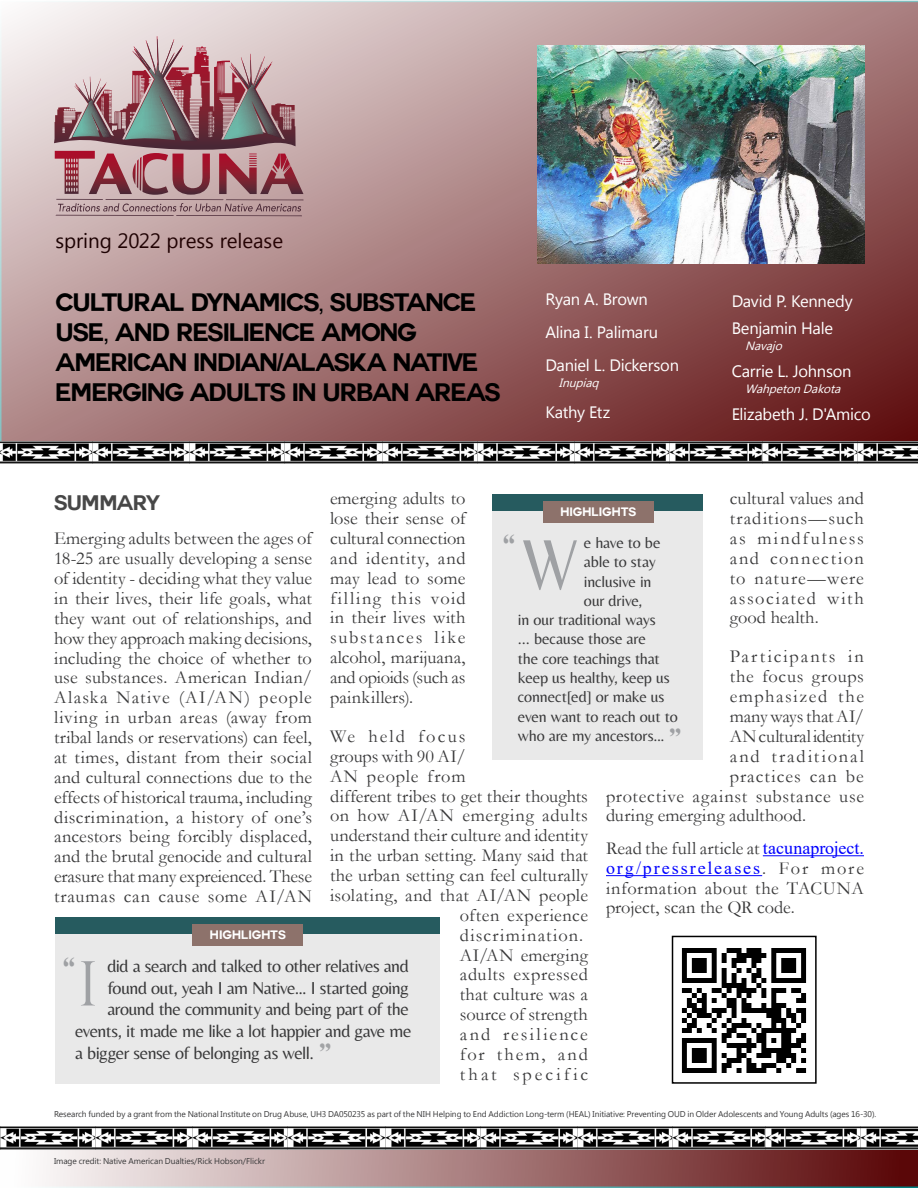
<style>
.page{position:relative;width:918px;height:1188px;background:#fff}
.page>*{position:absolute;margin:0;border:0;box-sizing:border-box;transform-origin:0 0}
.t1{font:73.5px "Belleza";color:#9fa1a4;scale:.88 1}
.t2{font:300 61.5px "Perpetua Titling";color:#9fa1a4}
.t3{font:34.2px "Engravers";color:#9fa1a4;scale:.88 1}
.t4{font:30px "Engravers";color:#9fa1a4}
.t5{font:700 24.75px/30px "Couture";letter-spacing:-.04em;color:#000}
.t6{font:20.7px "Microsoft New Tai Lue";letter-spacing:-.005em;color:#000}
.t7{font:700 20.7px "Couture";letter-spacing:-.04em;color:#474747}
.t8{font:18.3px/20px "Garamond";letter-spacing:.025em;color:#383839;text-align:justify}
.t9{font:18.3px "Garamond";letter-spacing:.005em;color:#383839}
.t10{font:18.3px "Garamond";color:#383839}
.t11{font:18.3px "Garamond";letter-spacing:-.01em;color:#383839}
.t12{font:18.3px "Garamond";letter-spacing:.115em;color:#383839}
.t13{font:18.3px "Garamond";letter-spacing:-.005em;color:#383839}
.t14{font:18.3px "Garamond";letter-spacing:.07em;color:#383839}
.t15{font:18.3px "Garamond";letter-spacing:.105em;color:#383839}
.t16{font:18.3px "Garamond";letter-spacing:.06em;color:#383839}
.t17{font:18.3px "Garamond";letter-spacing:.11em;color:#383839}
.t18{font:18.3px "Garamond";letter-spacing:.085em;color:#383839}
.t19{font:18.3px "Garamond";letter-spacing:.045em;color:#383839}
.t20{font:18.3px "Garamond";letter-spacing:.165em;color:#383839}
.t21{font:18.3px "Garamond";letter-spacing:.1em;color:#383839}
.t22{font:18px "Belleza";letter-spacing:-.03em;color:#383839}
.t23{font:18px "Times New Roman";letter-spacing:.11em;color:#00f}
.t24{font:16.5px/32.7px "Microsoft New Tai Lue";letter-spacing:-.015em;color:#fff}
.t25{font:16.05px "Belleza";letter-spacing:-.01em;color:#383839}
.t26{font:italic 12px "Microsoft New Tai Lue";color:#fff}
.t27{font:700 12px "Couture";letter-spacing:.015em;color:#fff}
.t28{font:8.4px "Microsoft New Tai Lue";letter-spacing:-.005em;color:#383839}
.s1{font-family:"Arial";font-weight:400}
.s2{font-family:"Arial"}
.s3{font-family:"Times New Roman";font-size:18px;color:#00f}
.s4{font-family:"Garamond";font-size:18.3px;color:#383839}
</style>
<div class="page">
<svg style="left:0;top:1px;width:918px;height:440px;background:#a87e7e"></svg>
<hr style="left:763px;top:855px;width:101px;height:1px;background:#00f">
<hr style="left:606px;top:875px;width:156px;height:1px;background:#00f">
<svg style="left:0;top:1149px;width:918px;height:39px;background:#a98485"></svg>
<img style="left:0;top:441px;width:762px;height:23px">
<img style="left:762px;top:441px;width:96px;height:23px">
<img style="left:858px;top:441px;width:60px;height:23px">
<img style="left:0;top:1127px;width:765px;height:22px">
<img style="left:765px;top:1127px;width:96px;height:22px">
<img style="left:861px;top:1127px;width:57px;height:22px">
<svg style="left:122px;top:36px;width:75px;height:105px;background:#a59093"></svg>
<svg style="left:223px;top:60px;width:62px;height:80px;background:#9d888a"></svg>
<svg style="left:72px;top:82px;width:40px;height:56px;background:#9c898b"></svg>
<svg style="left:55px;top:151px;width:248px;height:65px;background:#b28389"></svg>
<div style="left:493px;top:506px;width:210px;height:254px;background:#e9e9e9"></div>
<div style="left:493px;top:495px;width:210px;height:16px;background:#265b5f"></div>
<div style="left:543px;top:501px;width:110px;height:22px;background:#8d726b"></div>
<div style="left:55px;top:928px;width:385px;height:156px;background:#e9e9e9"></div>
<div style="left:55px;top:917px;width:385px;height:17px;background:#265b5f"></div>
<div style="left:193px;top:924px;width:110px;height:22px;background:#8d726b"></div>
<img style="left:537px;top:45px;width:328px;height:219px">
<img style="left:681px;top:948px;width:126px;height:125px">
<div style="left:672px;top:936px;width:145px;height:148px;border:1px solid #000"></div>
<p class="t6" style="left:56px;top:229px;width:229px">spring 2022 press release</p>
<h3 class="t5" style="left:56px;top:287px;width:447px">CULTURAL DYNAMICS<span class="s1">,</span> SUBSTANCE<br>USE<span class="s1">,</span> AND RESILIENCE AMONG<br>AMERICAN INDIAN<span class="s2">/</span>ALASKA NATIVE<br>EMERGING ADULTS IN URBAN AREAS</h3>
<p class="t24" style="left:732px;top:290px;width:123px;line-height:26.5px">David P. Kennedy<br>Benjamin Hale</p>
<p class="t24" style="left:545px;top:285px;width:135px">Ryan A. Brown<br>Alina I. Palimaru<br>Daniel L. Dickerson</p>
<p class="t26" style="left:559px;top:376px;width:46px">Inupiaq</p>
<p class="t24" style="left:545px;top:398px;width:66px">Kathy Etz</p>
<p class="t26" style="left:745px;top:339px;width:42px">Navajo</p>
<p class="t24" style="left:732px;top:356px;width:121px">Carrie L. Johnson</p>
<p class="t26" style="left:745px;top:382px;width:101px">WahpetonDakota</p>
<p class="t24" style="left:732px;top:399px;width:141px">Elizabeth J. D'Amico</p>
<p class="t8" style="left:330px;top:488px;width:137px">emerging adults to lose their sense of cultural connection and identity, and may lead to some filling this void in their lives with substances like alcohol, marijuana, and opioids (such as painkillers).</p>
<p class="t12" style="left:330px;top:724px;width:137px">We held focus</p>
<p class="t10" style="left:330px;top:744px;width:137px">groups with 90 AI/</p>
<p class="t19" style="left:330px;top:764px;width:137px">AN people from</p>
<p class="t10" style="left:330px;top:783px;width:259px">different tribes to get their thoughts</p>
<p class="t8" style="left:330px;top:805px;width:260px">on how AI/AN emerging adults</p>
<p class="t9" style="left:330px;top:823px;width:260px">understand their culture and identity</p>
<p class="t8" style="left:330px;top:845px;width:259px">in the urban setting. Many said that</p>
<p class="t8" style="left:330px;top:865px;width:260px">the urban setting can feel culturally</p>
<p class="t8" style="left:330px;top:885px;width:259px">isolating, and that AI/AN people</p>
<p class="t8" style="left:460px;top:905px;width:130px">often experience</p>
<p class="t14" style="left:460px;top:923px;width:125px">discrimination.</p>
<p class="t8" style="left:460px;top:944px;width:130px">AI/AN emerging</p>
<p class="t8" style="left:460px;top:964px;width:130px">adults expressed</p>
<p class="t8" style="left:460px;top:984px;width:130px">that culture was a</p>
<p class="t13" style="left:460px;top:1002px;width:130px">source of strength</p>
<p class="t17" style="left:460px;top:1022px;width:130px">and resilience</p>
<p class="t21" style="left:460px;top:1042px;width:130px">for them, and</p>
<p class="t20" style="left:460px;top:1062px;width:130px">that specific</p>
<p class="t8" style="left:730px;top:488px;width:136px">cultural values and traditions—such as mindfulness and connection to nature—were associated with good health.</p>
<p class="t12" style="left:730px;top:644px;width:136px">Participants in</p>
<p class="t8" style="left:730px;top:666px;width:136px">the focus groups</p>
<p class="t18" style="left:730px;top:684px;width:136px">emphasized the</p>
<p class="t11" style="left:730px;top:704px;width:136px">many ways that AI/</p>
<p class="t11" style="left:730px;top:724px;width:136px">AN cultural identity</p>
<p class="t15" style="left:730px;top:744px;width:136px">and traditional</p>
<p class="t16" style="left:730px;top:764px;width:136px">practices can be</p>
<p class="t8" style="left:606px;top:785px;width:260px">protective against substance use</p>
<p class="t9" style="left:606px;top:803px;width:202px">during emerging adulthood.</p>
<p class="t9" style="left:606px;top:836px;width:259px">Read the full article at <span class="s3">tacunaproject.</span></p>
<p class="t23" style="left:606px;top:855px;width:260px">org/pressreleases<span class="s4">. For more</span></p>
<p class="t8" style="left:606px;top:877px;width:259px">information about the TACUNA project, scan the QR code.</p>
<p class="t7" style="left:54px;top:493px;width:107px">SUMMARY</p>
<p class="t27" style="left:560px;top:507px;width:77px">HIGHLIGHTS</p>
<p class="t8" style="left:54px;top:528px;width:260px">Emerging adults between the ages of 18-25 are usually developing a sense of identity - deciding what they value in their lives, their life goals, what they want out of relationships, and how they approach making decisions, including the choice of whether to use substances. American Indian/ Alaska Native (AI/AN) people living in urban areas (away from tribal lands or reservations) can feel, at times, distant from their social and cultural connections due to the effects of historical trauma, including discrimination, a history of one’s ancestors being forcibly displaced, and the brutal genocide and cultural erasure that many expreienced. These traumas can cause some AI/AN</p>
<h3 class="t3" style="left:518px;top:552px;width:22px;rotate:-180deg">"</h3>
<p class="t25" style="left:584px;top:533px;width:78px">e have to be</p>
<p class="t25" style="left:584px;top:553px;width:73px">able to stay</p>
<p class="t25" style="left:584px;top:572px;width:69px">inclusive in</p>
<p class="t25" style="left:584px;top:591px;width:60px">our drive,</p>
<p class="t25" style="left:518px;top:610px;width:139px">in our traditional ways</p>
<p class="t25" style="left:518px;top:630px;width:130px">… because those are</p>
<p class="t25" style="left:518px;top:649px;width:143px">the core teachings that</p>
<p class="t25" style="left:518px;top:668px;width:153px">keep us healthy, keep us</p>
<p class="t25" style="left:518px;top:687px;width:148px">connect[ed] or make us</p>
<p class="t25" style="left:518px;top:707px;width:161px">even want to reach out to</p>
<p class="t25" style="left:518px;top:726px;width:148px">who are my ancestors...</p>
<h1 class="t1" style="left:522px;top:521px;width:64px">W</h1>
<h3 class="t4" style="left:666px;top:721px;width:19px">"</h3>
<p class="t27" style="left:210px;top:929px;width:77px">HIGHLIGHTS</p>
<h3 class="t3" style="left:78px;top:975px;width:22px;rotate:-180deg">"</h3>
<p class="t22" style="left:107px;top:955px;width:303px">did a search and talked to other relatives and</p>
<p class="t22" style="left:107px;top:977px;width:303px">found out, yeah I am Native... I started going</p>
<p class="t22" style="left:107px;top:999px;width:303px">around the community and being part of the</p>
<p class="t22" style="left:75px;top:1020px;width:338px">events, it made me like a lot happier and gave me</p>
<p class="t22" style="left:75px;top:1042px;width:240px">a bigger sense of belonging as well.</p>
<h2 class="t2" style="left:79px;top:946px;width:20px">I</h2>
<h3 class="t4" style="left:317px;top:1036px;width:19px">"</h3>
<p class="t28" style="left:54px;top:1109px;width:824px">Research funded by a grant from the National Institute on Drug Abuse, UH3 DA050235 as part of the NIH Helping to End Addiction Long-term (HEAL) Initiative: Preventing OUD in Older Adolescents and Young Adults (ages 16-30).</p>
<p class="t28" style="left:54px;top:1156px;width:212px">Image credit: Native American Dualties/Rick Hobson/Flickr</p>
</div>
